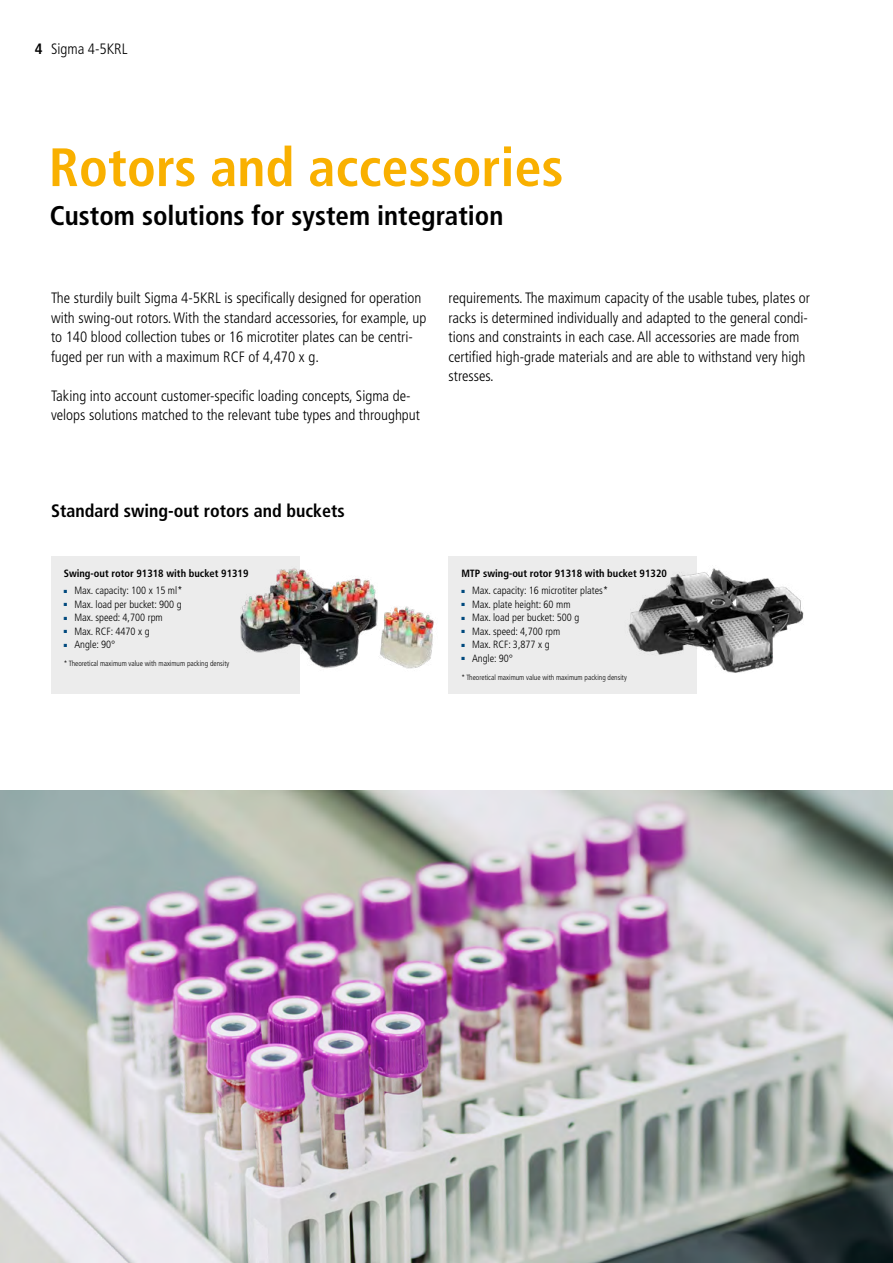
<style>
.page{position:relative;width:893px;height:1263px;background:#fff}
.page>*{position:absolute;margin:0;border:0;box-sizing:border-box;transform-origin:0 0}
.t1{font:700 condensed 54px "Frutiger LT Std";color:#f9b000}
.t2{font:700 condensed 27px "Frutiger LT Std";color:#000}
.t3{font:700 condensed 18px "Frutiger LT Std";color:#000}
.t4{font:300 condensed 15px/19.5px "Frutiger LT Std";color:#000}
.t5{font:700 condensed 15px "Frutiger LT Std";color:#000}
.t6{font:300 condensed 10.5px "Frutiger LT Std";color:#000}
.t7{font:700 condensed 10.5px "Frutiger LT Std";color:#000}
.t8{font:300 condensed 7.5px "Frutiger LT Std";color:#000}
.s1{color:#00497e}
</style>
<div class="page">
<img style="left:0;top:791px;width:893px;height:472px">
<div style="left:449px;top:556px;width:248px;height:137px;background:#ececec"></div>
<div style="left:51px;top:556px;width:248px;height:137px;background:#ececec"></div>
<img style="left:628px;top:568px;width:176px;height:105px">
<img style="left:240px;top:565px;width:194px;height:120px">
<p class="t5" style="left:35px;top:40px;width:9px">4</p>
<p class="t4" style="left:51px;top:39px;width:78px">Sigma 4-5KRL</p>
<h1 class="t1" style="left:49px;top:135px;width:516px">Rotors and accessories</h1>
<h2 class="t2" style="left:50px;top:200px;width:455px">Custom solutions for system integration</h2>
<p class="t4" style="left:51px;top:288px;width:377px">The sturdily built Sigma 4-5KRL is specifically designed for operation with swing-out rotors. With the standard accessories, for example, up to 140 blood collection tubes or 16 microtiter plates can be centri&shy;fuged per run with a maximum RCF of 4,470 x g.</p>
<p class="t4" style="left:51px;top:386px;width:370px">Taking into account customer-specific loading concepts, Sigma de&shy;velops solutions matched to the relevant tube types and throughput</p>
<p class="t4" style="left:449px;top:288px;width:363px">requirements. The maximum capacity of the usable tubes, plates or racks is determined individually and adapted to the general condi&shy;tions and constraints in each case. All accessories are made from certified high-grade materials and are able to withstand very high stresses.</p>
<p class="t3" style="left:51px;top:500px;width:295px">Standard swing-out rotors and buckets</p>
<p class="t7" style="left:64px;top:567px;width:186px">Swing-out rotor 91318 with bucket 91319</p>
<p class="t6" style="left:64px;top:585px;width:120px"><span class="s1">■</span> Max. capacity: 100 x 15 ml*</p>
<p class="t6" style="left:64px;top:598px;width:119px"><span class="s1">■</span> Max. load per bucket: 900 g</p>
<p class="t6" style="left:64px;top:612px;width:100px"><span class="s1">■</span> Max. speed: 4,700 rpm</p>
<p class="t6" style="left:64px;top:625px;width:87px"><span class="s1">■</span> Max. RCF: 4470 x g</p>
<p class="t6" style="left:64px;top:639px;width:53px"><span class="s1">■</span> Angle: 90°</p>
<p class="t8" style="left:64px;top:659px;width:167px">* Theoretical maximum value with maximum packing density</p>
<p class="t7" style="left:461px;top:567px;width:207px">MTP swing-out rotor 91318 with bucket 91320</p>
<p class="t6" style="left:461px;top:585px;width:148px"><span class="s1">■</span> Max. capacity: 16 microtiter plates*</p>
<p class="t6" style="left:461px;top:598px;width:111px"><span class="s1">■</span> Max. plate height: 60 mm</p>
<p class="t6" style="left:461px;top:612px;width:119px"><span class="s1">■</span> Max. load per bucket: 500 g</p>
<p class="t6" style="left:461px;top:625px;width:100px"><span class="s1">■</span> Max. speed: 4,700 rpm</p>
<p class="t6" style="left:461px;top:639px;width:90px"><span class="s1">■</span> Max. RCF: 3,877 x g</p>
<p class="t6" style="left:461px;top:652px;width:53px"><span class="s1">■</span> Angle: 90°</p>
<p class="t8" style="left:461px;top:673px;width:167px">* Theoretical maximum value with maximum packing density</p>
</div>
